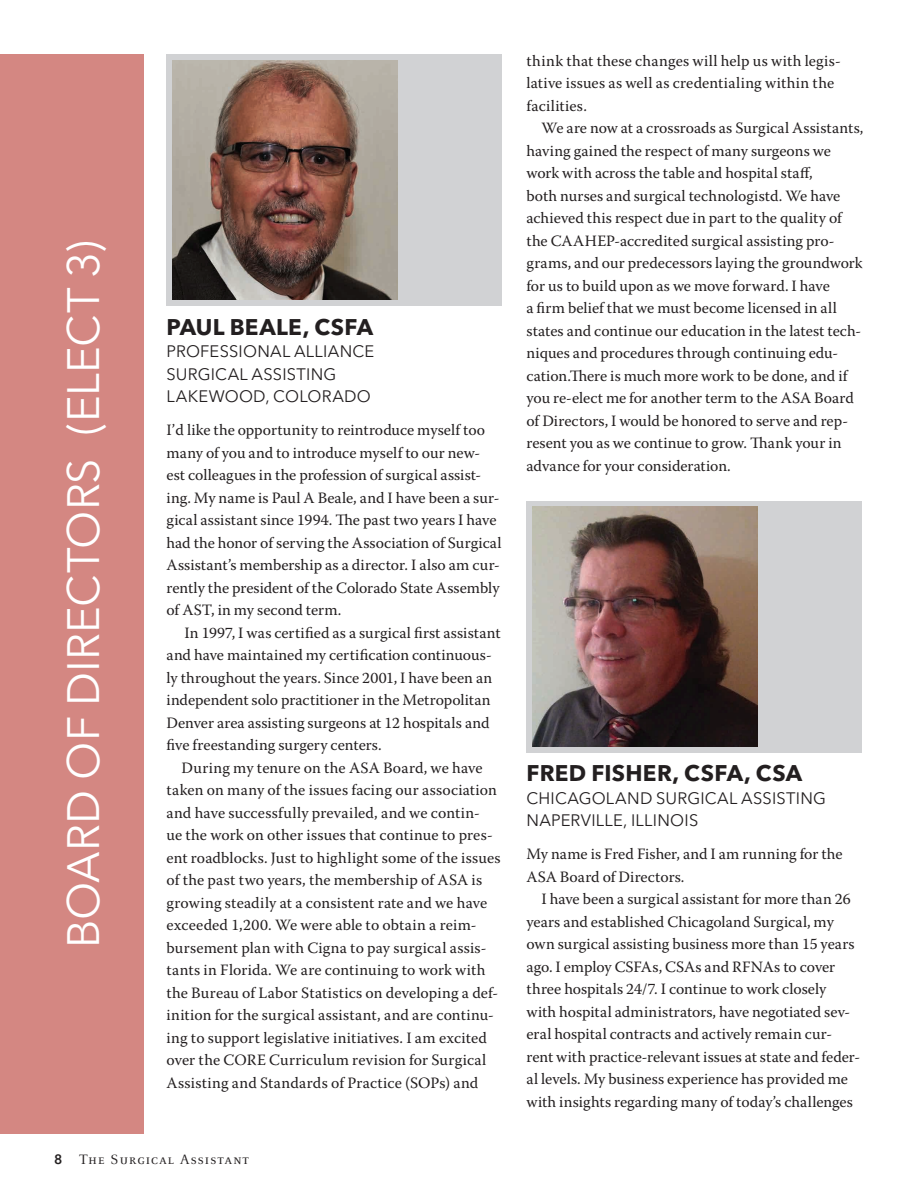
<style>
.page{position:relative;width:918px;height:1188px;background:#fff}
.page>*{position:absolute;margin:0;border:0;box-sizing:border-box;transform-origin:0 0}
.t1{font:45px "Avenir Next LT Pro";letter-spacing:.005em;color:#fff}
.t2{font:700 22.5px "Avenir Next LT Pro";letter-spacing:.01em;color:#231f20}
.t3{font:16.5px/22.5px "Avenir Next LT Pro";letter-spacing:.015em;color:#231f20}
.t4{font:15.75px/22.5px "Warnock Pro";letter-spacing:.005em;color:#231f20}
.t5{font:15px "Celeste Caps";letter-spacing:.075em;color:#231f20}
.s1{font-family:"Avenir Next LT Pro";font-weight:600;font-size:13.5px}
</style>
<div class="page">
<div style="left:166px;top:54px;width:336px;height:252px;background:#d1d2d4"></div>
<img style="left:172px;top:60px;width:225px;height:240px">
<div style="left:526px;top:501px;width:336px;height:252px;background:#d1d2d4"></div>
<img style="left:532px;top:507px;width:226px;height:240px">
<div style="left:0;top:54px;width:144px;height:1080px;background:#d48782"></div>
<h1 class="t1" style="left:56px;top:948px;width:709px;rotate:-90deg">BOARD OF DIRECTORS (ELECT 3)</h1>
<h2 class="t2" style="left:166px;top:313px;width:208px">PAUL BEALE, CSFA</h2>
<p class="t3" style="left:166px;top:340px;width:209px">PROFESSIONAL ALLIANCE<br>SURGICAL ASSISTING<br>LAKEWOOD, COLORADO</p>
<p class="t4" style="left:166px;top:418px;width:337px">I’d like the opportunity to reintroduce myself too many of you and to introduce myself to our new&shy;est colleagues in the profession of surgical assist&shy;ing. My name is Paul A Beale, and I have been a sur&shy;gical assistant since 1994. The past two years I have had the honor of serving the Association of Surgical Assistant’s membership as a director. I also am cur&shy;rently the president of the Colorado State Assembly of AST, in my second term.</p>
<p class="t4" style="left:166px;top:621px;width:336px;text-indent:18px">In 1997, I was certified as a surgical first assistant and have maintained my certification continuous&shy;ly throughout the years. Since 2001, I have been an independent solo practitioner in the Metropolitan Denver area assisting surgeons at 12 hospitals and five freestanding surgery centers.</p>
<p class="t4" style="left:166px;top:756px;width:336px;text-indent:15px">During my tenure on the ASA Board, we have taken on many of the issues facing our association and have successfully prevailed, and we contin-<br>ue the work on other issues that continue to pres&shy;ent roadblocks. Just to highlight some of the issues of the past two years, the membership of ASA is growing steadily at a consistent rate and we have exceeded 1,200. We were able to obtain a reim&shy;bursement plan with Cigna to pay surgical assis&shy;tants in Florida. We are continuing to work with the Bureau of Labor Statistics on developing a def&shy;inition for the surgical assistant, and are continu&shy;ing to support legislative initiatives. I am excited over the CORE Curriculum revision for Surgical Assisting and Standards of Practice (SOPs) and</p>
<p class="t5" style="left:54px;top:1152px;width:197px"><span class="s1">8</span> The Surgical Assistant</p>
<p class="t4" style="left:526px;top:49px;width:316px">think that these changes will help us with legis&shy;lative issues as well as credentialing within the facilities.</p>
<p class="t4" style="left:526px;top:117px;width:339px;text-indent:15px">We are now at a crossroads as Surgical Assistants, having gained the respect of many surgeons we work with across the table and hospital staff,<br>both nurses and surgical technologistd. We have achieved this respect due in part to the quality of the CAAHEP-accredited surgical assisting pro&shy;grams, and our predecessors laying the groundwork for us to build upon as we move forward. I have<br>a firm belief that we must become licensed in all states and continue our education in the latest tech&shy;niques and procedures through continuing edu&shy;cation.There is much more work to be done, and if you re-elect me for another term to the ASA Board of Directors, I would be honored to serve and rep&shy;resent you as we continue to grow. Thank your in advance for your consideration.</p>
<h2 class="t2" style="left:526px;top:759px;width:277px">FRED FISHER, CSFA, CSA</h2>
<p class="t3" style="left:526px;top:787px;width:301px">CHICAGOLAND SURGICAL ASSISTING<br>NAPERVILLE, ILLINOIS</p>
<p class="t4" style="left:526px;top:842px;width:318px">My name is Fred Fisher, and I am running for the<br>ASA Board of Directors.</p>
<p class="t4" style="left:526px;top:887px;width:335px;text-indent:15px">I have been a surgical assistant for more than 26 years and established Chicagoland Surgical, my own surgical assisting business more than 15 years ago. I employ CSFAs, CSAs and RFNAs to cover three hospitals 24/7. I continue to work closely<br>with hospital administrators, have negotiated sev&shy;eral hospital contracts and actively remain cur&shy;rent with practice-relevant issues at state and feder&shy;al levels. My business experience has provided me with insights regarding many of today’s challenges</p>
</div>
